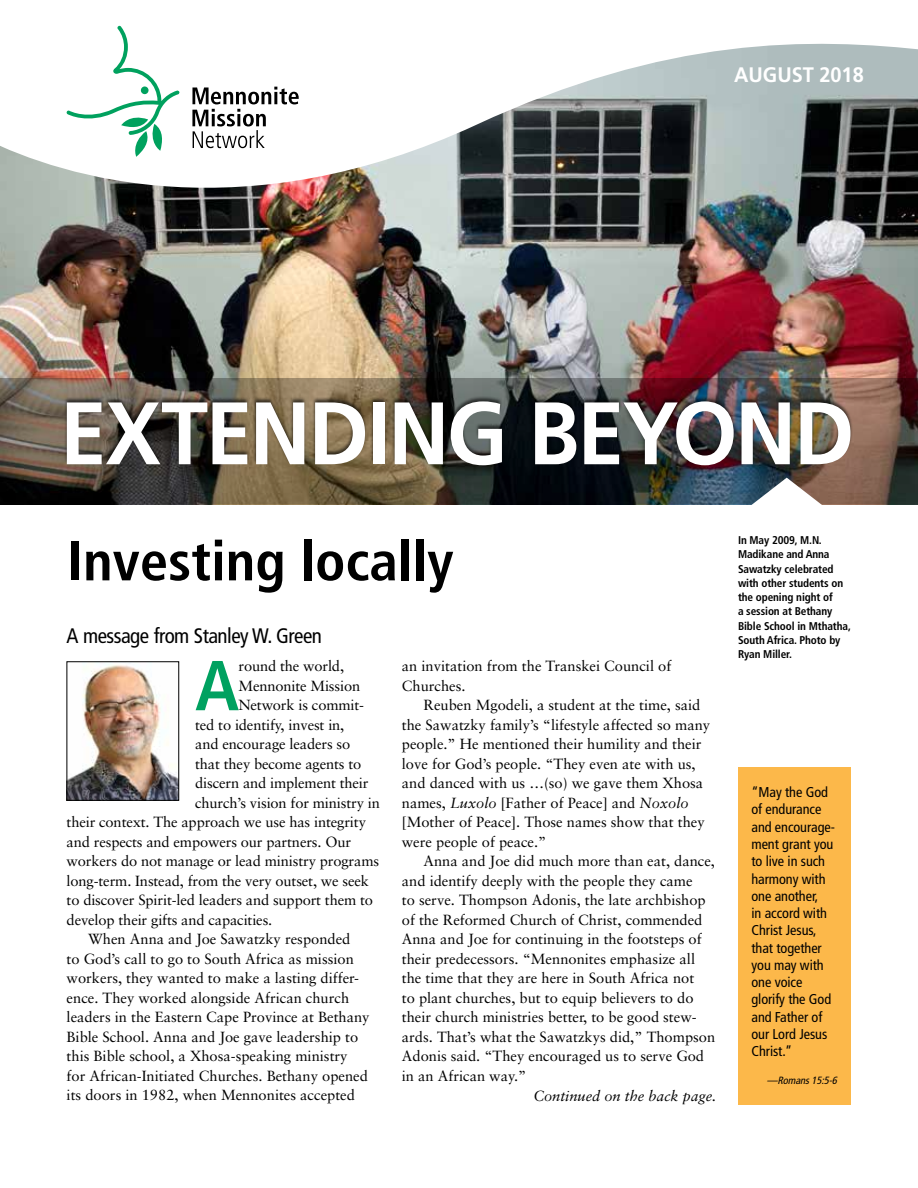
<style>
.page{position:relative;width:918px;height:1188px;background:#fff}
.page>*{position:absolute;margin:0;border:0;box-sizing:border-box;transform-origin:0 0}
.t1{font:700 88.5px "Frutiger";letter-spacing:-.025em;color:#fff;scale:.95 1}
.t2{font:700 condensed 70.5px "Frutiger";color:#00a160}
.t3{font:700 condensed 55.5px "Frutiger";color:#000}
.t4{font:condensed 21px "Frutiger";letter-spacing:-.025em;color:#000}
.t5{font:700 21px "Frutiger";color:#fff;scale:.95 1}
.t6{font:14.7px/19.5px "Sabon";color:#000}
.t7{font:italic 14.7px "Sabon";color:#000}
.t8{font:condensed 14.25px/17.2px "Frutiger";letter-spacing:-.005em;color:#000}
.t9{font:700 condensed 11.25px/14.2px "Frutiger";letter-spacing:-.01em;color:#000}
.t10{font:italic condensed 10.5px "Frutiger";color:#000}
.s1{font-style:italic}
</style>
<div class="page">
<div style="left:738px;top:767px;width:112px;height:337px;background:#fcb84a"></div>
<img style="left:69px;top:665px;width:108px;height:134px">
<div style="left:67px;top:661px;width:112px;height:140px;border:1px solid #000"></div>
<img style="left:0;top:232px;width:918px;height:146px">
<img style="left:0;top:378px;width:918px;height:127px">
<div style="left:65px;top:396px;width:788px;height:69px;background:#000;opacity:.6"></div>
<svg style="left:740px;top:478px;width:94px;height:27px"></svg>
<svg style="left:0;top:25px;width:918px;height:207px"></svg>
<svg style="left:67px;top:26px;width:113px;height:131px"></svg>
<svg style="left:192px;top:87px;width:107px;height:61px"></svg>
<h3 class="t5" style="left:734px;top:63px;width:138px">AUGUST 2018</h3>
<h1 class="t1" style="left:60px;top:382px;width:838px">EXTENDING BEYOND</h1>
<h3 class="t3" style="left:68px;top:528px;width:388px">Investing locally</h3>
<h3 class="t4" style="left:67px;top:623px;width:257px">A message from Stanley W. Green</h3>
<h2 class="t2" style="left:195px;top:644px;width:45px">A</h2>
<p class="t6" style="left:238px;top:656px;width:107px">round the world,</p>
<p class="t6" style="left:238px;top:676px;width:123px">Mennonite Mission</p>
<p class="t6" style="left:238px;top:695px;width:127px">Network is commit-</p>
<p class="t6" style="left:195px;top:715px;width:151px">ted to identify, invest in,</p>
<p class="t6" style="left:195px;top:734px;width:157px">and encourage leaders so</p>
<p class="t6" style="left:195px;top:754px;width:168px">that they become agents to</p>
<p class="t6" style="left:195px;top:773px;width:175px">discern and implement their</p>
<p class="t6" style="left:195px;top:793px;width:186px">church’s vision for ministry in</p>
<p class="t6" style="left:67px;top:812px;width:301px">their context. The approach we use has integrity</p>
<p class="t6" style="left:67px;top:832px;width:286px">and respects and empowers our partners. Our</p>
<p class="t6" style="left:67px;top:851px;width:314px">workers do not manage or lead ministry programs</p>
<p class="t6" style="left:67px;top:871px;width:304px">long-term. Instead, from the very outset, we seek</p>
<p class="t6" style="left:67px;top:890px;width:308px">to discover Spirit-led leaders and support them to</p>
<p class="t6" style="left:67px;top:910px;width:207px">develop their gifts and capacities.</p>
<p class="t6" style="left:88px;top:929px;width:264px">When Anna and Joe Sawatzky responded</p>
<p class="t6" style="left:67px;top:949px;width:289px">to God’s call to go to South Africa as mission</p>
<p class="t6" style="left:67px;top:968px;width:294px">workers, they wanted to make a lasting differ-</p>
<p class="t6" style="left:67px;top:988px;width:284px">ence. They worked alongside African church</p>
<p class="t6" style="left:67px;top:1007px;width:305px">leaders in the Eastern Cape Province at Bethany</p>
<p class="t6" style="left:67px;top:1027px;width:293px">Bible School. Anna and Joe gave leadership to</p>
<p class="t6" style="left:67px;top:1046px;width:283px">this Bible school, a Xhosa-speaking ministry</p>
<p class="t6" style="left:67px;top:1066px;width:303px">for African-Initiated Churches. Bethany opened</p>
<p class="t6" style="left:67px;top:1085px;width:290px">its doors in 1982, when Mennonites accepted</p>
<p class="t6" style="left:402px;top:656px;width:271px">an invitation from the Transkei Council of<br>Churches.</p>
<p class="t6" style="left:402px;top:695px;width:310px;text-indent:22px">Reuben Mgodeli, a student at the time, said the Sawatzky family’s “lifestyle affected so many people.” He mentioned their humility and their love for God’s people. “They even ate with us, and danced with us …(so) we gave them Xhosa names, <span class="s1">Luxolo</span> [Father of Peace] and <span class="s1">Noxolo </span>[Mother of Peace]. Those names show that they were people of peace.”</p>
<p class="t6" style="left:402px;top:851px;width:315px;text-indent:22px">Anna and Joe did much more than eat, dance, and identify deeply with the people they came<br>to serve. Thompson Adonis, the late archbishop of the Reformed Church of Christ, commended Anna and Joe for continuing in the footsteps of their predecessors. “Mennonites emphasize all the time that they are here in South Africa not<br>to plant churches, but to equip believers to do their church ministries better, to be good stew&shy;ards. That’s what the Sawatzkys did,” Thompson Adonis said. “They encouraged us to serve God in an African way.”</p>
<p class="t7" style="left:533px;top:1088px;width:184px">Continued on the back page.</p>
<p class="t9" style="left:738px;top:533px;width:114px">In May 2009, M.N.<br>Madikane and Anna<br>Sawatzky celebrated with other students on the opening night of<br>a session at Bethany<br>Bible School in Mthatha,<br>South Africa. Photo by<br>Ryan Miller.</p>
<p class="t8" style="left:752px;top:784px;width:85px">“May the God of endurance and encourage&shy;ment grant you to live in such harmony with one another,<br>in accord with<br>Christ Jesus, that together you may with one voice glorify the God and Father of our Lord Jesus<br>Christ.”</p>
<p class="t10" style="left:767px;top:1075px;width:74px">—Romans15:5-6</p>
</div>
